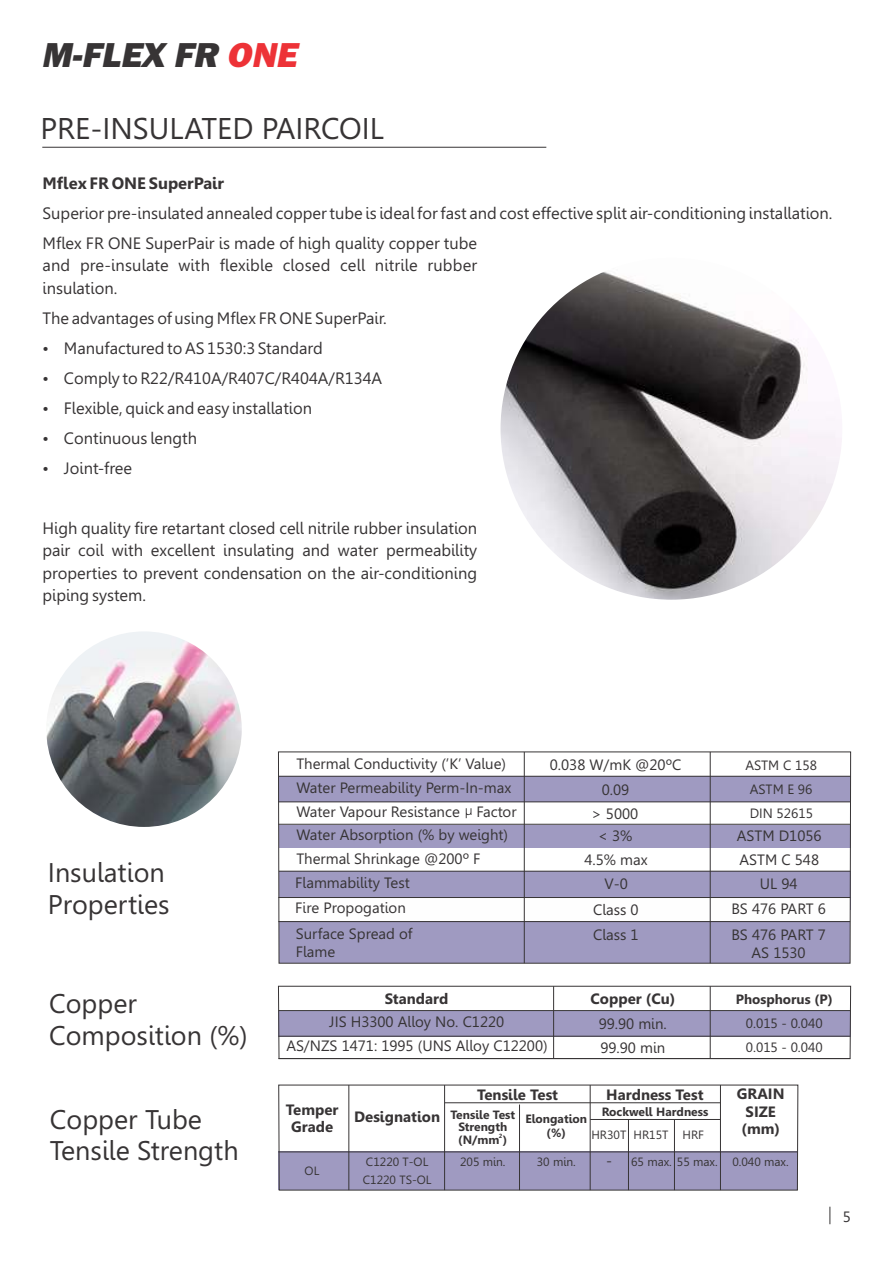
<style>
.page{position:relative;width:893px;height:1263px;background:#fff}
.page>*{position:absolute;margin:0;border:0;box-sizing:border-box;transform-origin:0 0}
.t1{font:italic 800 35.85px "Franklin Gothic";color:#373435}
.t2{font:30px "Gisha";color:#373435}
.t3{font:27px/31.7px "Gisha";color:#373435}
.t4{font:16.5px/30px "Gisha";color:#373435}
.t5{font:700 16.5px "Gisha";color:#373435}
.t6{font:15px/17.5px "Gisha";color:#373435}
.t7{font:700 15px/17.5px "Gisha";color:#373435;text-align:center}
.t8{font:13.5px "Gisha";color:#373435}
.t9{font:700 13.5px "Gisha";color:#373435}
.t10{font:12px/17.5px "Gisha";color:#373435}
.t11{font:700 12px/12.6px "Gisha";color:#373435;text-align:center}
.t12{font:700 6.15px "Gisha";color:#373435}
.s1{color:#ed3237}
.s2{font-size:15px}
</style>
<div class="page">
<svg style="left:829px;top:1207px;width:1px;height:17px"></svg>
<img style="left:500px;top:258px;width:342px;height:342px;border-radius:50%">
<img style="left:46px;top:632px;width:196px;height:195px">
<hr style="left:42px;top:147px;width:504px;height:1px;background:#373435">
<svg style="left:278px;top:751px;width:573px;height:213px"></svg>
<svg style="left:278px;top:985px;width:573px;height:74px"></svg>
<svg style="left:278px;top:1084px;width:521px;height:107px"></svg>
<hr style="left:444px;top:1085px;width:1px;height:105px;background:#373435">
<hr style="left:445px;top:1102px;width:275px;height:1px;background:#373435">
<hr style="left:519px;top:1104px;width:1px;height:86px;background:#373435">
<hr style="left:590px;top:1085px;width:1px;height:105px;background:#373435">
<hr style="left:590px;top:1119px;width:130px;height:1px;background:#373435">
<hr style="left:628px;top:1119px;width:1px;height:71px;background:#373435">
<hr style="left:674px;top:1119px;width:1px;height:71px;background:#373435">
<h1 class="t1" style="left:41px;top:42px;width:263px">M-FLEX FR <span class="s1">ONE</span></h1>
<h2 class="t2" style="left:40px;top:116px;width:345px">PRE-INSULATED PAIRCOIL</h2>
<p class="t5" style="left:43px;top:176px;width:183px">Mflex FR ONE SuperPair</p>
<p class="t4" style="left:43px;top:199px;width:791px">Superior pre-insulated annealed copper tube is ideal for fast and cost effective split air-conditioning installation.<br>Mflex FR ONE SuperPair is made of high quality copper tube</p>
<p class="t4" style="left:43px;top:255px;width:436px;line-height:22.5px">and pre-insulate with flexible closed cell nitrile rubber insulation.</p>
<p class="t4" style="left:64px;top:304px;width:324px;text-indent:-21px">The advantages of using Mflex FR ONE SuperPair.<br>Manufactured to AS 1530:3 Standard<br>Comply to R22/R410A/R407C/R404A/R134A<br>Flexible, quick and easy installation<br>Continuous length<br>Joint-free</p>
<p class="t4" style="left:43px;top:518px;width:436px;line-height:22.5px;text-align:justify">High quality fire retartant closed cell nitrile rubber insulation pair coil with excellent insulating and water permeability properties to prevent condensation on the air-conditioning piping system.</p>
<h3 class="t3" style="left:48px;top:859px;width:123px">Insulation<br>Properties</h3>
<p class="t6" style="left:296px;top:756px;width:211px">Thermal Conductivity (’K’ Value)</p>
<p class="t6" style="left:550px;top:757px;width:133px">0.038 W/mK @20ºC</p>
<p class="t6" style="left:296px;top:780px;width:216px">Water Permeability Perm-In-max</p>
<p class="t8" style="left:750px;top:784px;width:64px">ASTM E 96</p>
<p class="t6" style="left:296px;top:802px;width:222px;line-height:22.8px">Water Vapour Resistance Factor<br>Water Absorption (% by weight)</p>
<p class="t8" style="left:745px;top:760px;width:73px">ASTM C 158</p>
<p class="t8" style="left:750px;top:808px;width:65px">DIN 52615</p>
<p class="t6" style="left:602px;top:782px;width:29px">0.09</p>
<p class="t6" style="left:591px;top:806px;width:48px">&gt; 5000</p>
<p class="t6" style="left:598px;top:829px;width:36px">&lt; 3%</p>
<p class="t6" style="left:737px;top:829px;width:86px">ASTM D1056</p>
<p class="t6" style="left:296px;top:851px;width:186px">Thermal Shrinkage @200º F</p>
<p class="t6" style="left:584px;top:852px;width:65px">4.5% max</p>
<p class="t6" style="left:739px;top:852px;width:81px">ASTM C 548</p>
<p class="t6" style="left:295px;top:875px;width:116px">Flammability Test</p>
<p class="t6" style="left:604px;top:877px;width:25px">V-0</p>
<p class="t6" style="left:295px;top:900px;width:112px">Fire Propogation</p>
<p class="t6" style="left:593px;top:902px;width:47px">Class 0</p>
<p class="t6" style="left:731px;top:902px;width:96px">BS 476 PART 6</p>
<p class="t6" style="left:296px;top:926px;width:118px">Surface Spread of<br>Flame</p>
<p class="t6" style="left:593px;top:928px;width:47px">Class 1</p>
<p class="t6" style="left:731px;top:927px;width:96px;text-align:center">BS 476 PART 7<br>AS 1530</p>
<p class="t6" style="left:760px;top:877px;width:39px">UL 94</p>
<h3 class="t3" style="left:49px;top:990px;width:200px">Copper<br>Composition (%)</h3>
<p class="t7" style="left:385px;top:991px;width:65px">Standard</p>
<p class="t7" style="left:591px;top:991px;width:86px">Copper (Cu)</p>
<p class="t6" style="left:329px;top:1015px;width:176px">JIS H3300 Alloy No. C1220</p>
<p class="t8" style="left:746px;top:1018px;width:78px">0.015 - 0.040</p>
<p class="t6" style="left:286px;top:1039px;width:263px">AS/NZS 1471: 1995 (UNS Alloy C12200)</p>
<p class="t9" style="left:736px;top:994px;width:98px">Phosphorus (P)</p>
<p class="t8" style="left:746px;top:1042px;width:78px">0.015 - 0.040</p>
<p class="t6" style="left:599px;top:1016px;width:70px">99.90 min.</p>
<p class="t6" style="left:600px;top:1040px;width:66px">99.90 min</p>
<h3 class="t3" style="left:50px;top:1106px;width:190px">Copper Tube<br>Tensile Strength</h3>
<p class="t7" style="left:286px;top:1102px;width:54px">Temper<br>Grade</p>
<p class="t10" style="left:305px;top:1163px;width:16px">OL</p>
<p class="t7" style="left:354px;top:1109px;width:87px">Designation</p>
<p class="t7" style="left:477px;top:1087px;width:83px">Tensile Test</p>
<p class="t11" style="left:525px;top:1112px;width:63px;line-height:14.1px">Elongation (%)</p>
<p class="t7" style="left:606px;top:1087px;width:99px">Hardness Test</p>
<p class="t11" style="left:602px;top:1106px;width:108px">Rockwell Hardness</p>
<p class="t10" style="left:591px;top:1127px;width:114px">HR30T HR15T HRF</p>
<p class="t11" style="left:450px;top:1109px;width:66px">Tensile Test<br>Strength (N/mm )</p>
<p class="t12" style="left:499px;top:1133px;width:5px">2</p>
<p class="t7" style="left:737px;top:1086px;width:49px">GRAIN<br>SIZE (mm)</p>
<p class="t10" style="left:363px;top:1154px;width:70px">C1220 T-OL<br>C1220 TS-OL</p>
<p class="t10" style="left:460px;top:1154px;width:47px">205 min.</p>
<p class="t10" style="left:537px;top:1154px;width:40px">30 min.</p>
<p class="t10" style="left:606px;top:1154px;width:184px"><span class="s2">-</span> 65 max. 55 max. 0.040 max.</p>
<p class="t6" style="left:843px;top:1209px;width:10px">5</p>
</div>
